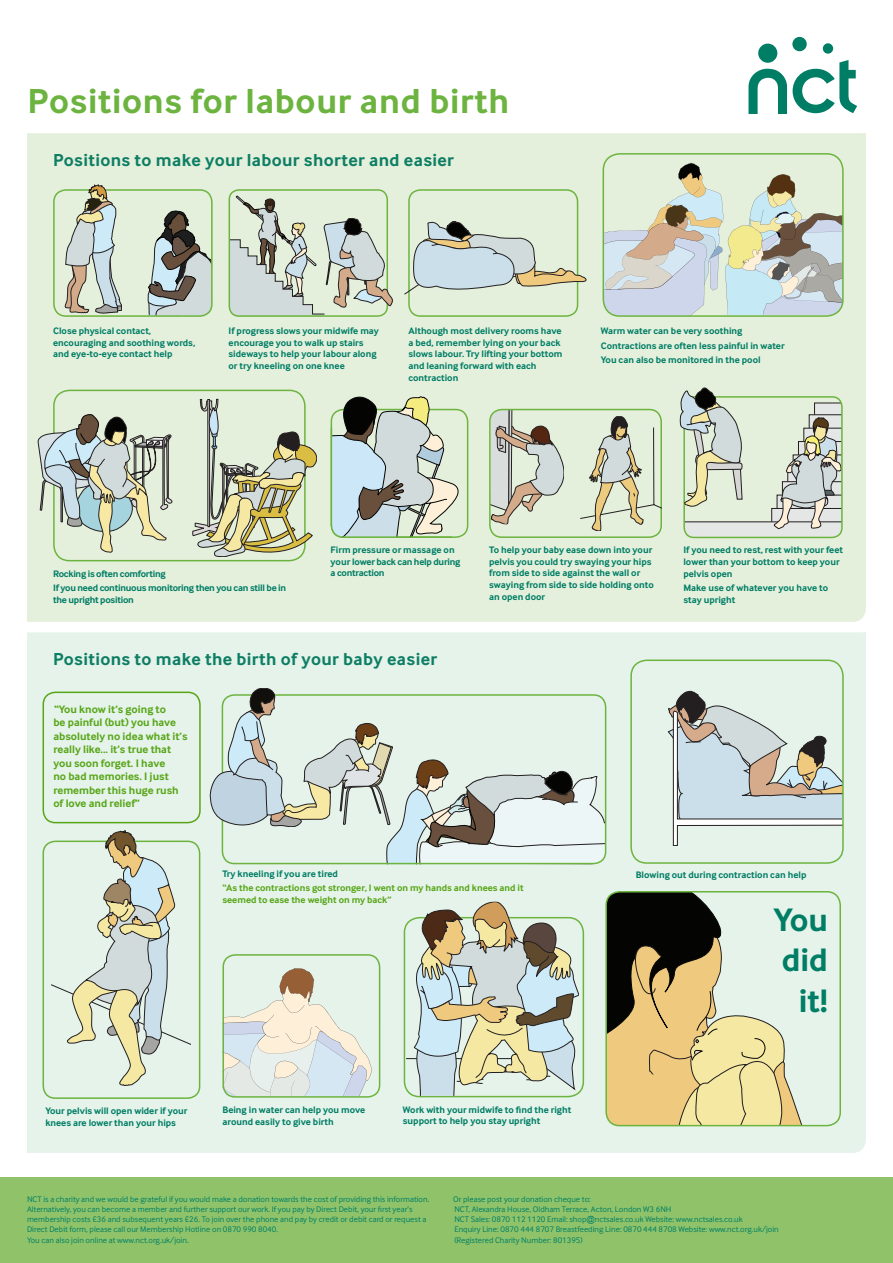
<style>
.page{position:relative;width:893px;height:1263px;background:#fff}
.page>*{position:absolute;margin:0;border:0;box-sizing:border-box;transform-origin:0 0}
.t1{font:700 36px "Inter Face";letter-spacing:.02em;color:#6cb43f}
.t2{font:700 33.67px "Inter Face";color:#007d65}
.t3{font:700 18px "Inter Face";letter-spacing:.02em;color:#0d7e64}
.t4{font:700 11.25px/13.5px "Inter Face";color:#58a618}
.t5{font:700 9.75px/11.7px "Inter Face";color:#007d65}
.t6{font:700 9.75px/11.7px "Inter Face";letter-spacing:-.025em;color:#007d65}
.t7{font:700 9.75px/11.7px "Inter Face";color:#58a618}
.t8{font:8.4px/10.1px "Inter Face";color:#008066}
.s1{font-family:"Arial"}
</style>
<div class="page">
<div style="left:27px;top:133px;width:839px;height:489px;background:#e5f0dc"></div>
<div style="left:823px;top:43px;width:10px;height:11px;background:#007d65;border-radius:50%"></div>
<div style="left:792px;top:37px;width:15px;height:14px;background:#007d65;border-radius:50%"></div>
<svg style="left:793px;top:60px;width:64px;height:53px"></svg>
<div style="left:758px;top:44px;width:19px;height:19px;background:#007d65;border-radius:50%"></div>
<svg style="left:749px;top:68px;width:38px;height:45px"></svg>
<div style="left:331px;top:409px;width:137px;height:129px;border:2px solid #6cb43f;border-radius:12px"></div>
<svg style="left:330px;top:396px;width:130px;height:143px;background:#b9c4bb"></svg>
<div style="left:408px;top:189px;width:170px;height:128px;border:2px solid #6cb43f;border-radius:11px"></div>
<svg style="left:404px;top:220px;width:182px;height:74px;background:#cbd6c9"></svg>
<div style="left:229px;top:189px;width:159px;height:128px;border:2px solid #6cb43f;border-radius:10px"></div>
<svg style="left:229px;top:196px;width:164px;height:119px;background:#c7d0c2"></svg>
<svg style="left:490px;top:409px;width:74px;height:115px;background:#c7c8bb"></svg>
<div style="left:489px;top:409px;width:173px;height:129px;border:2px solid #6cb43f;border-radius:12px"></div>
<svg style="left:580px;top:416px;width:82px;height:115px;background:#cfd5be"></svg>
<svg style="left:148px;top:211px;width:64px;height:105px;background:#a0a6a1"></svg>
<div style="left:53px;top:189px;width:160px;height:128px;border:2px solid #6cb43f;border-radius:12px"></div>
<svg style="left:65px;top:185px;width:57px;height:128px;background:#c1c8bc"></svg>
<div style="left:53px;top:390px;width:253px;height:171px;border:2px solid #6cb43f;border-radius:16px"></div>
<svg style="left:37px;top:414px;width:135px;height:139px;background:#bdc7b9"></svg>
<svg style="left:193px;top:399px;width:124px;height:158px;background:#c3c8ab"></svg>
<svg style="left:603px;top:163px;width:240px;height:153px;background:#ccd2c9"></svg>
<div style="left:603px;top:153px;width:241px;height:164px;border:2px solid #6cb43f;border-radius:16px"></div>
<svg style="left:680px;top:387px;width:162px;height:150px;background:#ced5c6"></svg>
<div style="left:27px;top:632px;width:839px;height:521px;background:#e5f3ea"></div>
<svg style="left:668px;top:691px;width:173px;height:155px;background:#c8d1cd"></svg>
<div style="left:630px;top:659px;width:214px;height:205px;border:2px solid #6cb43f;border-radius:16px"></div>
<div style="left:404px;top:917px;width:180px;height:180px;border:2px solid #6cb43f;border-radius:15px"></div>
<hr style="left:406px;top:1058px;width:105px;height:1px;background:#231f20">
<svg style="left:413px;top:901px;width:166px;height:195px;background:#c4c9b8"></svg>
<svg style="left:606px;top:892px;width:201px;height:233px;background:#bcb28b"></svg>
<div style="left:605px;top:891px;width:236px;height:235px;border:2px solid #6cb43f;border-radius:13px"></div>
<svg style="left:210px;top:688px;width:395px;height:176px;background:#d1dcd4"></svg>
<div style="left:43px;top:840px;width:157px;height:259px;border:2px solid #6cb43f;border-radius:12px"></div>
<svg style="left:51px;top:830px;width:139px;height:256px;background:#d5dfd0"></svg>
<div style="left:0;top:1178px;width:893px;height:85px;background:#90c369"></div>
<svg style="left:222px;top:968px;width:150px;height:128px;background:#e2e5dd"></svg>
<div style="left:222px;top:954px;width:158px;height:144px;border:2px solid #6cb43f;border-radius:12px"></div>
<div style="left:43px;top:691px;width:158px;height:132px;border:2px solid #58a618;border-radius:12px"></div>
<p class="t1" style="left:28px;top:80px;width:483px">Positions for labour and birth</p>
<p class="t3" style="left:53px;top:150px;width:402px">Positions to make your labour shorter and easier</p>
<p class="t5" style="left:53px;top:325px;width:144px">Close physical contact, encouraging and soothing words, and eye-to-eye contact help</p>
<p class="t5" style="left:229px;top:325px;width:152px">If progress slows your midwife may</p>
<p class="t5" style="left:229px;top:336px;width:136px">encourage you to walk up stairs</p>
<p class="t5" style="left:229px;top:348px;width:150px">sideways to help your labour along or try kneeling on one knee</p>
<p class="t5" style="left:409px;top:325px;width:155px">Although most delivery rooms have a bed, remember lying on your back slows labour. Try lifting your bottom and leaning forward with each contraction</p>
<p class="t5" style="left:601px;top:325px;width:143px">Warm water can be very soothing</p>
<p class="t5" style="left:601px;top:339px;width:185px">Contractions are often less painful in water</p>
<p class="t5" style="left:601px;top:354px;width:161px">You can also be monitored in the pool</p>
<p class="t6" style="left:53px;top:568px;width:114px">Rocking is often comforting</p>
<p class="t6" style="left:53px;top:582px;width:235px">If you need continuous monitoring then you can still be in the upright position</p>
<p class="t6" style="left:331px;top:544px;width:131px">Firm pressure or massage on your lower back can help during a contraction</p>
<p class="t3" style="left:53px;top:649px;width:386px">Positions to make the birth of your baby easier</p>
<p class="t4" style="left:53px;top:702px;width:136px">“You know it’s going to<br>be painful (but) you have absolutely no idea what it’s really like... it’s true that you soon forget. I have<br>no bad memories. I just remember this huge rush of love and relief”</p>
<p class="t5" style="left:489px;top:544px;width:166px">To help your baby ease down into your pelvis you could try swaying your hips from side to side against the wall or swaying from side to side holding onto an open door</p>
<p class="t5" style="left:683px;top:544px;width:161px">If you need to rest, rest with your feet lower than your bottom to keep your pelvis open</p>
<p class="t5" style="left:683px;top:582px;width:146px">Make use of whatever you have to stay upright</p>
<p class="t5" style="left:222px;top:868px;width:117px">Try kneeling if you are tired</p>
<p class="t7" style="left:222px;top:882px;width:303px">“As the contractions got stronger, I went on my hands and knees and it seemed to ease the weight on my back”</p>
<p class="t5" style="left:45px;top:1105px;width:144px">Your pelvis will open wider if your knees are lower than your hips</p>
<p class="t5" style="left:222px;top:1104px;width:144px">Being in water can help you move around easily to give birth</p>
<p class="t5" style="left:403px;top:1103px;width:170px">Work with your midwife to find the right support to help you stay upright</p>
<p class="t5" style="left:636px;top:868px;width:172px">Blowing out during contraction can help</p>
<p class="t2" style="left:773px;top:900px;width:56px">You</p>
<p class="t2" style="left:782px;top:940px;width:48px">did</p>
<p class="t2" style="left:799px;top:981px;width:31px">it!</p>
<p class="t8" style="left:27px;top:1194px;width:404px">NCT is a charity and we would be grateful if you would make a donation towards the cost of providing this information.<br>Alternatively, you can become a member and further support our work. If you pay by Direct Debit, your first year’s membership costs £36 and subsequent years £26. To join over the phone and pay by credit or debit card or request a Direct Debit form, please call our Membership Hotline on 0870 990 8040.<br>You can also join online at www.nct.org.uk/join.</p>
<p class="t8" style="left:453px;top:1194px;width:139px">Or please post your donation cheque to:</p>
<p class="t8" style="left:454px;top:1204px;width:219px">NCT, Alexandra House, Oldham Terrace, Acton, London W3 6NH</p>
<p class="t8" style="left:454px;top:1214px;width:290px">NCT Sales: 0870 112 1120 Email: shop<span class="s1">@</span>nctsales.co.uk Website: www.nctsales.co.uk</p>
<p class="t8" style="left:454px;top:1224px;width:326px">Enquiry Line: 0870 444 8707 Breastfeeding Line: 0870 444 8708 Website: www.nct.org.uk/join</p>
<p class="t8" style="left:454px;top:1234px;width:130px">(Registered Charity Number: 801395)</p>
</div>
